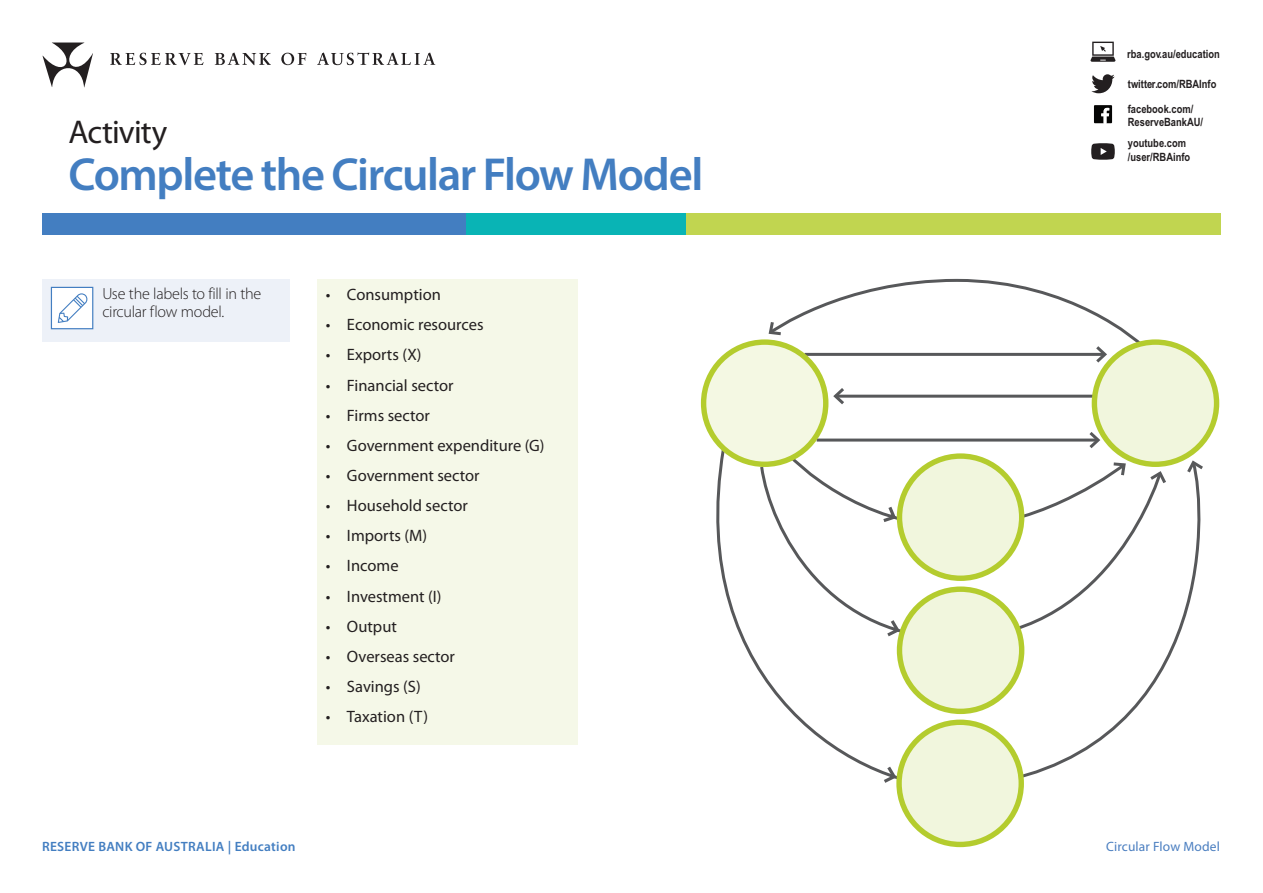
<style>
.page{position:relative;width:1263px;height:893px;background:#fff}
.page>*{position:absolute;margin:0;border:0;box-sizing:border-box;transform-origin:0 0}
.t1{font:600 46.5px "Myriad Pro";letter-spacing:-.03em;color:#437ec1}
.t2{font:33px "Myriad Pro";letter-spacing:-.025em;color:#231f20}
.t3{font:16.5px "Myriad Pro";color:#231f20}
.t4{font:300 16.2px/18px "Myriad Pro";letter-spacing:-.02em;color:#231f20}
.t5{font:600 13.5px "Myriad Pro";letter-spacing:.02em;color:#437ec1}
.t6{font:13.5px "Myriad Pro";letter-spacing:.01em;color:#4a7ec0}
.t7{font:700 11.4px/24.9px "Arial Narrow";color:#231f20}
</style>
<div class="page">
<div style="left:43px;top:213px;width:430px;height:21px;background:#437ec1"></div>
<div style="left:466px;top:213px;width:221px;height:21px;background:#09b4b5"></div>
<div style="left:686px;top:213px;width:534px;height:21px;background:#c1d550"></div>
<svg style="left:110px;top:53px;width:94px;height:12px"></svg>
<svg style="left:215px;top:53px;width:56px;height:12px"></svg>
<svg style="left:281px;top:53px;width:25px;height:12px"></svg>
<svg style="left:317px;top:52px;width:118px;height:13px"></svg>
<svg style="left:43px;top:43px;width:50px;height:44px"></svg>
<div style="left:317px;top:279px;width:260px;height:465px;background:#f5f8e8"></div>
<div style="left:42px;top:279px;width:247px;height:63px;background:#edf1f8"></div>
<div style="left:51px;top:287px;width:42px;height:42px;background:#fff;border:1px solid #437ec1"></div>
<svg style="left:58px;top:293px;width:30px;height:30px"></svg>
<svg style="left:1090px;top:42px;width:26px;height:20px"></svg>
<svg style="left:1091px;top:74px;width:24px;height:19px"></svg>
<svg style="left:1091px;top:143px;width:24px;height:17px"></svg>
<svg style="left:1094px;top:105px;width:18px;height:18px"></svg>
<hr style="left:835px;top:395px;width:265px;height:3px;background:#57585a">
<svg style="left:833px;top:388px;width:14px;height:17px"></svg>
<svg style="left:768px;top:278px;width:371px;height:88px"></svg>
<svg style="left:716px;top:445px;width:488px;height:349px"></svg>
<svg style="left:1184px;top:458px;width:20px;height:18px"></svg>
<div style="left:704px;top:342px;width:122px;height:122px;background:#f4f8e3;border-radius:50%"></div>
<div style="left:701px;top:339px;width:127px;height:128px;border:5px solid #b4cc2e;border-radius:50%"></div>
<div style="left:1094px;top:342px;width:122px;height:122px;background:#f1f6dd;border-radius:50%"></div>
<div style="left:1092px;top:339px;width:127px;height:128px;border:5px solid #b4cc2e;border-radius:50%"></div>
<svg style="left:789px;top:429px;width:338px;height:101px"></svg>
<svg style="left:884px;top:617px;width:18px;height:22px"></svg>
<div style="left:899px;top:722px;width:122px;height:122px;background:#f1f6dd;border-radius:50%"></div>
<div style="left:896px;top:720px;width:128px;height:127px;border:5px solid #b4cc2e;border-radius:50%"></div>
<svg style="left:880px;top:763px;width:19px;height:23px"></svg>
<h2 class="t2" style="left:68px;top:112px;width:101px">Activity</h2>
<h1 class="t1" style="left:68px;top:145px;width:637px">Complete the Circular Flow Model</h1>
<p class="t4" style="left:102px;top:284px;width:160px">Use the labels to fill in the circular flow model.</p>
<p class="t3" style="left:326px;top:284px;width:117px">• Consumption</p>
<p class="t3" style="left:326px;top:315px;width:159px">• Economic resources</p>
<p class="t3" style="left:326px;top:345px;width:97px">• Exports (X)</p>
<p class="t3" style="left:326px;top:375px;width:129px">• Financial sector</p>
<p class="t3" style="left:326px;top:405px;width:106px">• Firms sector</p>
<p class="t3" style="left:326px;top:435px;width:220px">• Government expenditure (G)</p>
<p class="t3" style="left:326px;top:465px;width:155px">• Government sector</p>
<p class="t3" style="left:326px;top:495px;width:144px">• Household sector</p>
<p class="t3" style="left:326px;top:525px;width:103px">• Imports (M)</p>
<p class="t3" style="left:326px;top:556px;width:74px">• Income</p>
<p class="t3" style="left:326px;top:586px;width:117px">• Investment (I)</p>
<p class="t3" style="left:326px;top:616px;width:73px">• Output</p>
<p class="t3" style="left:326px;top:646px;width:131px">• Overseas sector</p>
<p class="t3" style="left:326px;top:676px;width:96px">• Savings (S)</p>
<p class="t3" style="left:326px;top:706px;width:104px">• Taxation (T)</p>
<p class="t7" style="left:1127px;top:41px;width:94px">rba.gov.au/education</p>
<p class="t7" style="left:1128px;top:71px;width:90px">twitter.com/RBAInfo facebook.com/</p>
<p class="t7" style="left:1128px;top:111px;width:77px;line-height:20.7px">ReserveBankAU/ youtube.com</p>
<p class="t7" style="left:1128px;top:144px;width:64px">/user/RBAinfo</p>
<p class="t5" style="left:42px;top:838px;width:255px">RESERVE BANK OF AUSTRALIA | Education</p>
<p class="t6" style="left:1106px;top:838px;width:115px">Circular Flow Model</p>
</div>
